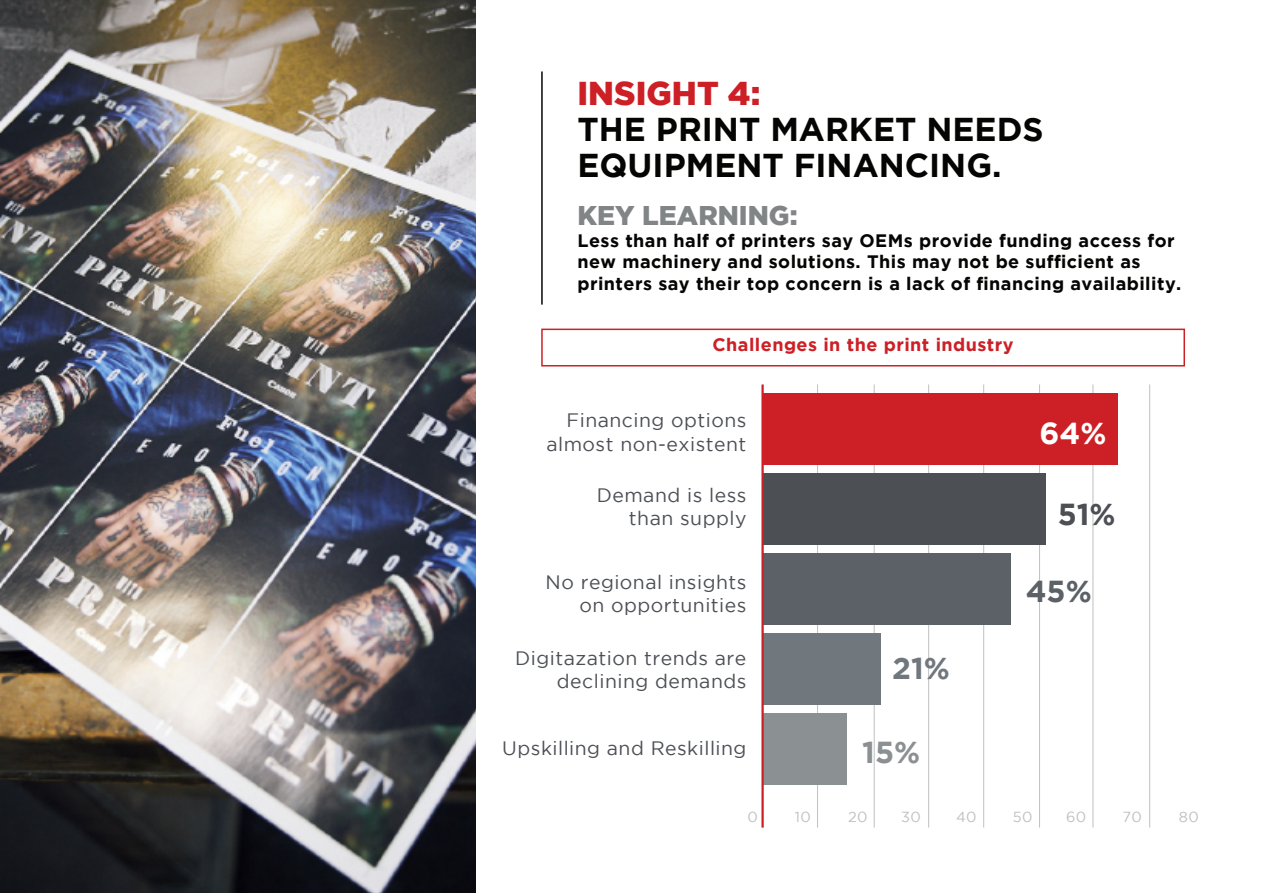
<style>
.page{position:relative;width:1263px;height:893px;background:#fff}
.page>*{position:absolute;margin:0;border:0;box-sizing:border-box;transform-origin:0 0}
.t1{font:700 33px/36px "Gotham";color:#050504}
.t2{font:900 33px "Gotham";color:#cd2026}
.t3{font:700 30.3px "Gotham";color:#4c4f54}
.t4{font:700 30.3px "Gotham";color:#71787d}
.t5{font:700 30.3px "Gotham";color:#fff}
.t6{font:700 30.3px "Gotham";color:#5c6167}
.t7{font:700 30.3px "Gotham";color:#8b9092}
.t8{font:900 27px "Gotham";color:#828586}
.t9{font:19.35px/23.2px "Gotham";letter-spacing:.025em;color:#4c4f54;text-align:right}
.t10{font:700 18px/21.6px "Gotham";letter-spacing:.025em;color:#050504}
.t11{font:700 18px "Gotham";letter-spacing:.025em;color:#cd2026}
.t12{font:14.55px "Gotham";letter-spacing:.025em;color:#c0c0c0}
</style>
<div class="page">
<img style="left:0;top:0;width:476px;height:893px">
<hr style="left:541px;top:71px;width:2px;height:234px;background:#050504">
<div style="left:541px;top:329px;width:644px;height:37px;border:2px solid #cd2026"></div>
<hr style="left:817px;top:384px;width:1px;height:444px;background:#c0c0c0">
<hr style="left:874px;top:384px;width:1px;height:444px;background:#c0c0c0">
<hr style="left:928px;top:384px;width:1px;height:444px;background:#c0c0c0">
<hr style="left:983px;top:384px;width:1px;height:444px;background:#c0c0c0">
<hr style="left:1039px;top:384px;width:1px;height:444px;background:#c0c0c0">
<hr style="left:1093px;top:384px;width:1px;height:444px;background:#c0c0c0">
<hr style="left:1149px;top:384px;width:1px;height:444px;background:#c0c0c0">
<div style="left:763px;top:473px;width:282px;height:71px;background:#4c4f54"></div>
<div style="left:763px;top:633px;width:118px;height:71px;background:#71787d"></div>
<div style="left:763px;top:394px;width:355px;height:71px;background:#cd2026"></div>
<div style="left:763px;top:553px;width:248px;height:72px;background:#5c6167"></div>
<div style="left:763px;top:713px;width:84px;height:72px;background:#8b9092"></div>
<hr style="left:761px;top:384px;width:3px;height:444px;background:#cc2026">
<h1 class="t2" style="left:577px;top:74px;width:184px">INSIGHT 4:</h1>
<h1 class="t1" style="left:577px;top:110px;width:468px">THE PRINT MARKET NEEDS<br>EQUIPMENT FINANCING.</h1>
<h3 class="t8" style="left:577px;top:200px;width:222px">KEY LEARNING:</h3>
<p class="t10" style="left:577px;top:229px;width:605px">Less than half of printers say OEMs provide funding access for new machinery and solutions. This may not be sufficient as printers say their top concern is a lack of financing availability.</p>
<p class="t11" style="left:712px;top:334px;width:303px">Challenges in the print industry</p>
<p class="t9" style="left:546px;top:408px;width:202px">Financing options almost non-existent</p>
<h2 class="t5" style="left:1039px;top:415px;width:69px">64%</h2>
<p class="t9" style="left:597px;top:483px;width:151px">Demand is less than supply</p>
<h2 class="t3" style="left:1058px;top:497px;width:59px">51%</h2>
<p class="t9" style="left:546px;top:570px;width:202px">No regional insights on opportunities</p>
<h2 class="t6" style="left:1026px;top:574px;width:68px">45%</h2>
<p class="t9" style="left:515px;top:646px;width:233px">Digitazation trends are declining demands</p>
<h2 class="t4" style="left:892px;top:651px;width:59px">21%</h2>
<p class="t9" style="left:502px;top:736px;width:246px">Upskilling and Reskilling</p>
<h2 class="t7" style="left:862px;top:735px;width:59px">15%</h2>
<p class="t12" style="left:747px;top:809px;width:12px">0</p>
<p class="t12" style="left:795px;top:809px;width:17px">10</p>
<p class="t12" style="left:848px;top:809px;width:21px">20</p>
<p class="t12" style="left:901px;top:809px;width:21px">30</p>
<p class="t12" style="left:956px;top:809px;width:22px">40</p>
<p class="t12" style="left:1013px;top:809px;width:21px">50</p>
<p class="t12" style="left:1066px;top:809px;width:22px">60</p>
<p class="t12" style="left:1122px;top:809px;width:21px">70</p>
<p class="t12" style="left:1179px;top:809px;width:21px">80</p>
</div>
